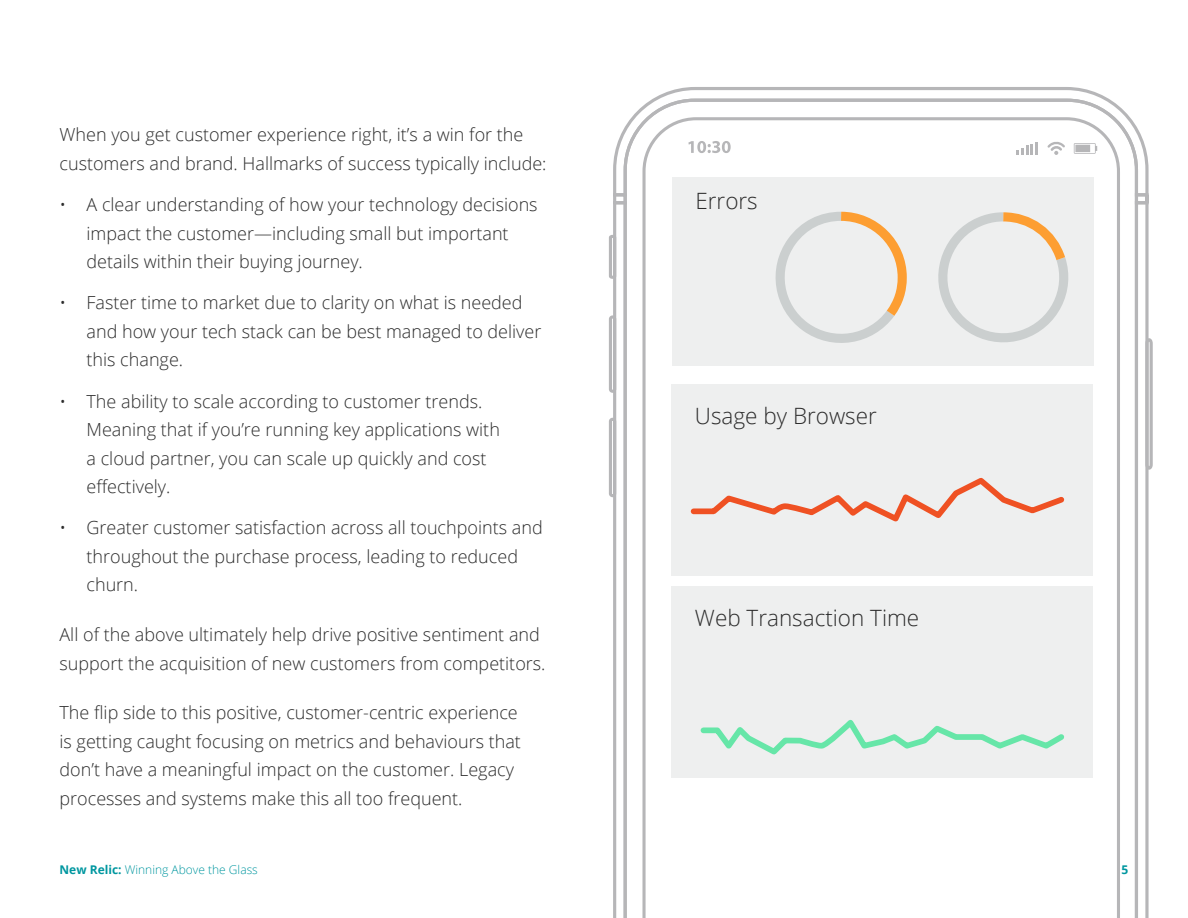
<style>
.page{position:relative;width:1188px;height:918px;background:#fff}
.page>*{position:absolute;margin:0;border:0;box-sizing:border-box;transform-origin:0 0}
.t1{font:300 22.5px "Open Sans";color:#2c2c2c}
.BODY{font:300 18px/28.5px "Open Sans";color:#2c2c2c}
.t2{font:300 12px "Open Sans";color:#0097a0}
.t3{font:700 12px "Open Sans";color:#0097a0}
.s1{font-weight:700}
</style>
<div class="page">
<svg style="left:613px;top:87px;width:536px;height:106px"></svg>
<svg style="left:1138px;top:193px;width:15px;height:725px"></svg>
<svg style="left:624px;top:99px;width:514px;height:819px"></svg>
<svg style="left:609px;top:193px;width:18px;height:725px"></svg>
<svg style="left:642px;top:117px;width:478px;height:801px;fill:#eeefef"></svg>
<svg style="left:1047px;top:141px;width:18px;height:14px"></svg>
<svg style="left:688px;top:141px;width:43px;height:12px"></svg>
<svg style="left:1074px;top:143px;width:23px;height:11px"></svg>
<svg style="left:1016px;top:142px;width:22px;height:13px"></svg>
<p class="BODY" style="left:60px;top:120px;width:489px">When you get customer experience right, it’s a win for the customers and brand. Hallmarks of success typically include:</p>
<p class="BODY" style="left:87px;top:190px;width:453px;text-indent:-27px">• A clear understanding of how your technology decisions impact the customer—including small but important details within their buying journey.</p>
<p class="BODY" style="left:87px;top:288px;width:456px;text-indent:-27px">• Faster time to market due to clarity on what is needed and how your tech stack can be best managed to deliver this change.</p>
<p class="BODY" style="left:87px;top:386px;width:415px;text-indent:-27px">• The ability to scale according to customer trends.<br>Meaning that if you’re running key applications with a cloud partner, you can scale up quickly and cost effectively.</p>
<p class="BODY" style="left:87px;top:513px;width:458px;text-indent:-27px">• Greater customer satisfaction across all touchpoints and throughout the purchase process, leading to reduced churn.</p>
<p class="BODY" style="left:60px;top:620px;width:488px">All of the above ultimately help drive positive sentiment and support the acquisition of new customers from competitors.</p>
<p class="BODY" style="left:60px;top:698px;width:463px">The flip side to this positive, customer-centric experience is getting caught focusing on metrics and behaviours that don’t have a meaningful impact on the customer. Legacy processes and systems make this all too frequent.</p>
<p class="t1" style="left:695px;top:185px;width:64px">Errors</p>
<p class="t1" style="left:695px;top:401px;width:183px">Usage by Browser</p>
<p class="t1" style="left:695px;top:603px;width:226px">Web Transaction Time</p>
<p class="t2" style="left:60px;top:861px;width:200px"><span class="s1">New Relic:</span> Winning Above the Glass</p>
<p class="t3" style="left:1122px;top:861px;width:8px">5</p>
</div>
